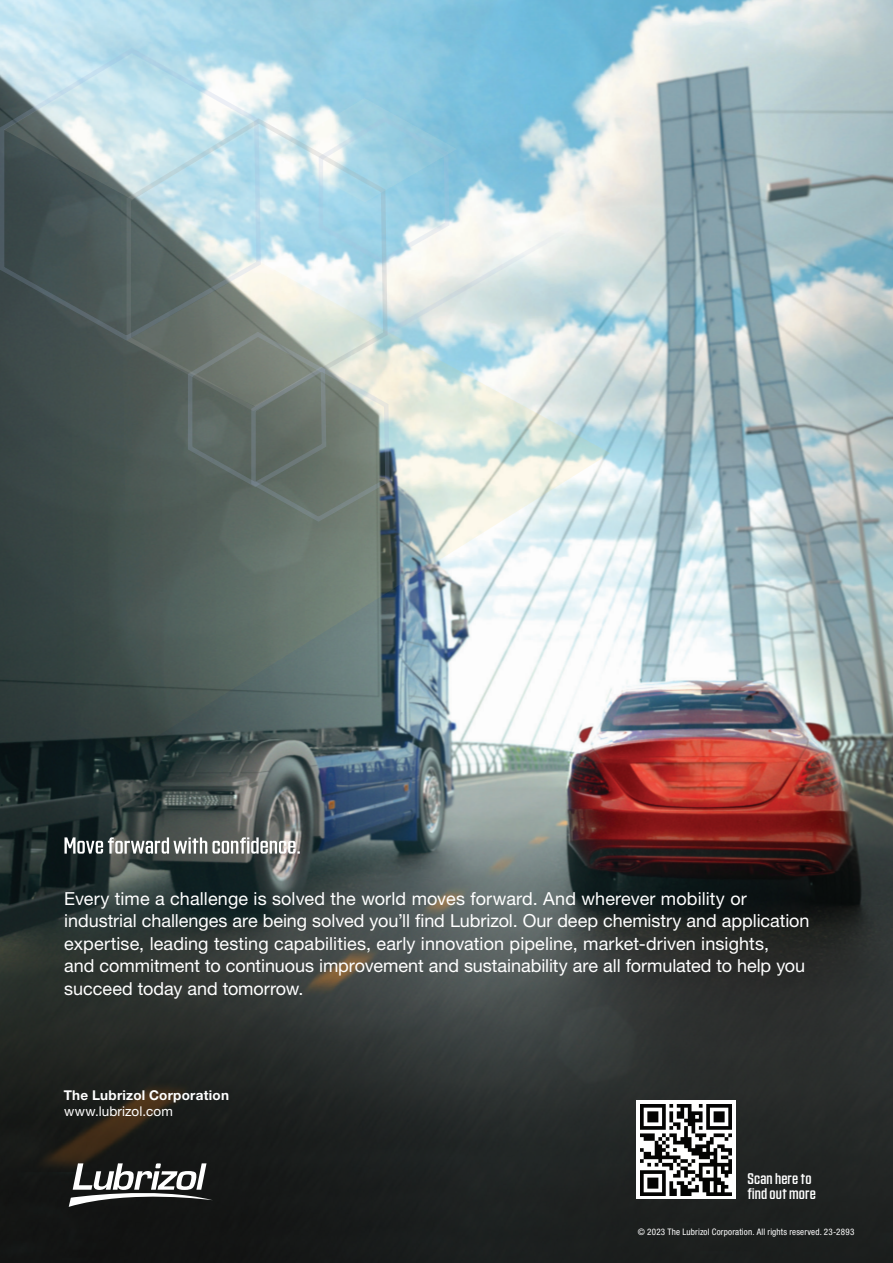
<style>
.page{position:relative;width:893px;height:1263px;background:#fff}
.page>*{position:absolute;margin:0;border:0;box-sizing:border-box;transform-origin:0 0}
._12_pt_White_Helv_Te{font:18px/22.5px "Helvetica Neue LT Pro";color:#fff}
._9_pt_White_Helv_Tex{font:15px/15px "Countach";letter-spacing:.01em;color:#fff}
._9_pt_Helv_Bold_Whit{font:700 13.5px "Helvetica Neue LT Pro";letter-spacing:.02em;color:#fff}
._9_pt_White_Helv_Tex-2{font:13.5px "Helvetica Neue LT Pro";letter-spacing:.01em;color:#fff}
.Copyright{font:condensed 9px "Helvetica Neue LT Pro";letter-spacing:.02em;color:#fff}
</style>
<div class="page">
<img style="left:0;top:0;width:893px;height:1263px">
<svg style="left:69px;top:1163px;width:144px;height:44px"></svg>
<svg style="left:64px;top:837px;width:236px;height:17px"></svg>
<svg style="left:0;top:191px;width:610px;height:563px"></svg>
<svg style="left:0;top:46px;width:262px;height:296px"></svg>
<svg style="left:4px;top:54px;width:585px;height:469px"></svg>
<div style="left:636px;top:1100px;width:100px;height:99px;background:#fff"></div>
<img style="left:640px;top:1104px;width:91px;height:92px">
<p class="_12_pt_White_Helv_Te" style="left:64px;top:887px;width:747px">Every time a challenge is solved the world moves forward. And wherever mobility or industrial challenges are being solved you’ll find Lubrizol. Our deep chemistry and application expertise, leading testing capabilities, early innovation pipeline, market-driven insights,<br>and commitment to continuous improvement and sustainability are all formulated to help you succeed today and tomorrow.</p>
<p class="_9_pt_Helv_Bold_Whit" style="left:64px;top:1086px;width:167px">The Lubrizol Corporation</p>
<p class="_9_pt_White_Helv_Tex-2" style="left:64px;top:1103px;width:110px">www.lubrizol.com</p>
<p class="_9_pt_White_Helv_Tex" style="left:747px;top:1170px;width:70px">Scan here to find out more</p>
<p class="Copyright" style="left:638px;top:1227px;width:218px">© 2023 The Lubrizol Corporation. All rights reserved. 23-2893</p>
</div>
